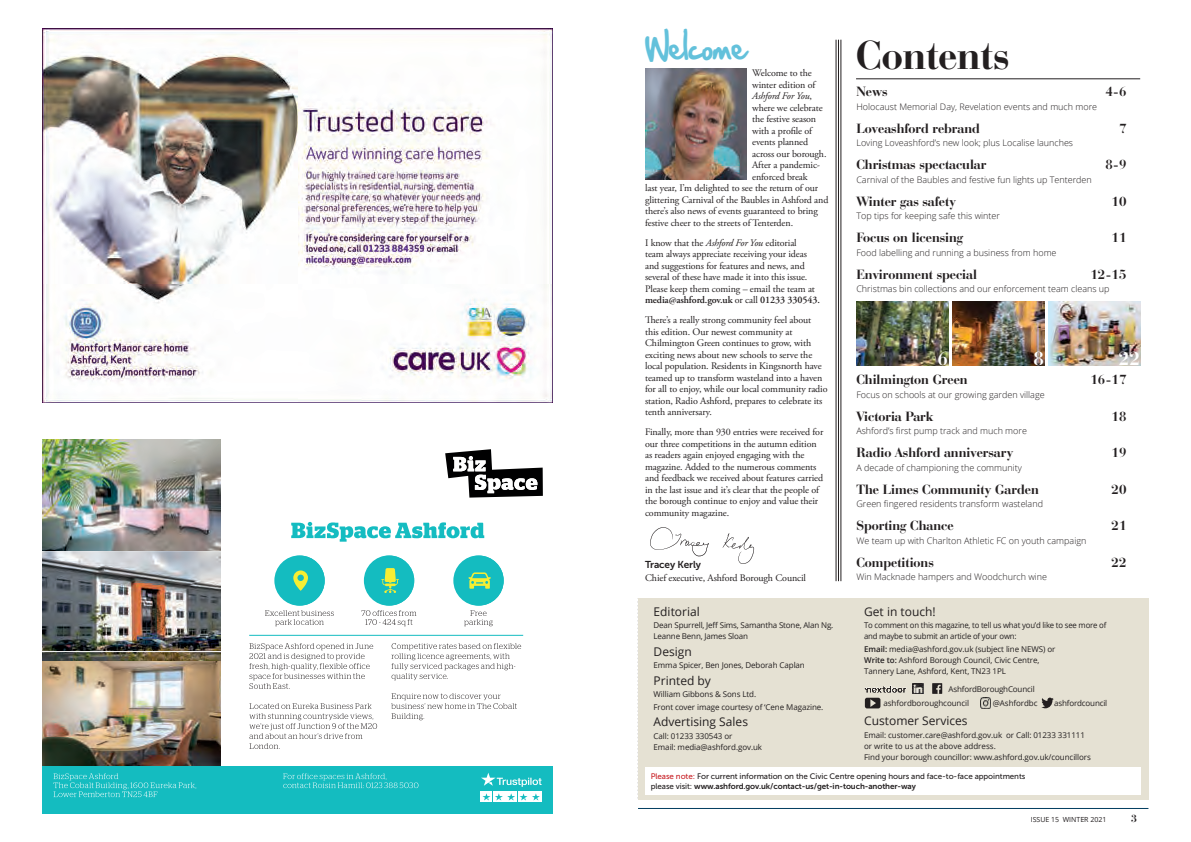
<style>
.page{position:relative;width:1191px;height:842px;background:#fff}
.page>*{position:absolute;margin:0;border:0;box-sizing:border-box;transform-origin:0 0}
.t1{font:700 42px "Bauer Bodoni BT";color:#231f20}
.t2{font:28px "Hand Of Sean";color:#63c1db}
.t3{font:700 20px "Bauer Bodoni BT";color:#fff}
.t4{font:700 14px "Bauer Bodoni BT";color:#231f20}
.t5{font:12px "Open Sans";color:#231f20}
.t6{font:700 11px "Bauer Bodoni BT";color:#231f20}
.t7{font:10px/11.5px "Adobe Garamond Pro";letter-spacing:-.01em;color:#231f20}
.t8{font:italic 10px "Adobe Garamond Pro";letter-spacing:-.01em;color:#231f20}
.t9{font:300 9px "Open Sans";color:#231f20}
.t10{font:8px/11px "Open Sans";letter-spacing:-.01em;color:#231f20}
.t11{font:8px/10px "Museo Sans 500";letter-spacing:-.01em;color:#231f20}
.t12{font:7px "Open Sans";color:#231f20}
.s1{font-style:normal}
.s2{font-style:italic}
.s3{font-weight:600}
.s4{font-family:"Museo Sans 700"}
.s5{color:#c82026}
</style>
<div class="page">
<img style="left:43px;top:661px;width:178px;height:105px">
<img style="left:43px;top:439px;width:178px;height:222px">
<hr style="left:43px;top:550px;width:182px;height:1px;background:#fff">
<hr style="left:43px;top:651px;width:182px;height:1px;background:#fff">
<div style="left:43px;top:766px;width:510px;height:48px;background:#14bcc0"></div>
<div style="left:530px;top:791px;width:11px;height:11px;background:#fff"></div>
<div style="left:481px;top:791px;width:11px;height:11px;background:#fff"></div>
<svg style="left:493px;top:791px;width:11px;height:11px"></svg>
<svg style="left:505px;top:791px;width:12px;height:11px"></svg>
<div style="left:518px;top:791px;width:11px;height:11px;background:#fff"></div>
<svg style="left:482px;top:793px;width:58px;height:7px"></svg>
<svg style="left:481px;top:773px;width:60px;height:14px"></svg>
<svg style="left:53px;top:773px;width:143px;height:24px"></svg>
<svg style="left:283px;top:773px;width:135px;height:15px"></svg>
<svg style="left:445px;top:449px;width:98px;height:49px"></svg>
<svg style="left:291px;top:522px;width:193px;height:20px"></svg>
<svg style="left:265px;top:555px;width:69px;height:71px"></svg>
<svg style="left:361px;top:555px;width:55px;height:71px"></svg>
<svg style="left:454px;top:555px;width:50px;height:71px"></svg>
<svg style="left:249px;top:703px;width:128px;height:46px"></svg>
<svg style="left:249px;top:643px;width:124px;height:46px"></svg>
<svg style="left:391px;top:693px;width:126px;height:27px"></svg>
<svg style="left:391px;top:643px;width:130px;height:37px"></svg>
<hr style="left:249px;top:635px;width:274px;height:1px;background:#14bcc1">
<img style="left:43px;top:28px;width:510px;height:375px">
<svg style="left:650px;top:527px;width:59px;height:29px"></svg>
<svg style="left:722px;top:533px;width:32px;height:31px"></svg>
<hr style="left:638px;top:808px;width:510px;height:1px;background:#023d5f">
<hr style="left:836px;top:40px;width:1px;height:541px;background:#231f20">
<hr style="left:838px;top:40px;width:1px;height:541px;background:#231f20">
<hr style="left:840px;top:40px;width:1px;height:541px;background:#231f20">
<hr style="left:856px;top:79px;width:284px;height:1px;background:#231f20">
<img style="left:645px;top:69px;width:101px;height:110px">
<svg style="left:638px;top:598px;width:511px;height:202px;background:#e7e3d7"></svg>
<img style="left:856px;top:301px;width:92px;height:64px">
<img style="left:952px;top:301px;width:92px;height:64px">
<img style="left:1048px;top:301px;width:92px;height:64px">
<p class="t2" style="left:645px;top:22px;width:103px">Welcome</p>
<p class="t7" style="left:752px;top:67px;width:61px">Welcome to the</p>
<p class="t7" style="left:752px;top:79px;width:65px">winter edition of</p>
<p class="t8" style="left:752px;top:90px;width:61px">Ashford For You<span class="s1">,</span></p>
<p class="t7" style="left:752px;top:102px;width:72px">where we celebrate</p>
<p class="t7" style="left:752px;top:113px;width:65px">the festive season</p>
<p class="t7" style="left:752px;top:125px;width:62px">with a profile of</p>
<p class="t7" style="left:752px;top:136px;width:58px">events planned</p>
<p class="t7" style="left:752px;top:148px;width:76px">across our borough.</p>
<p class="t7" style="left:752px;top:159px;width:69px">After a pandemic-</p>
<p class="t7" style="left:752px;top:171px;width:57px">enforced break</p>
<p class="t7" style="left:645px;top:182px;width:175px">last year, I’m delighted to see the return of our</p>
<p class="t7" style="left:645px;top:194px;width:185px">glittering Carnival of the Baubles in Ashford and</p>
<p class="t7" style="left:645px;top:205px;width:174px">there’s also news of events guaranteed to bring</p>
<p class="t7" style="left:645px;top:217px;width:150px">festive cheer to the streets of Tenterden.</p>
<p class="t7" style="left:645px;top:237px;width:176px">I know that the <span class="s2">Ashford For You</span> editorial<br>team always appreciate receiving your ideas and suggestions for features and news, and several of these have made it into this issue.<br>Please keep them coming – email the team at <span class="s3">media@ashford.gov.uk</span> or call <span class="s3">01233 330543.</span></p>
<p class="t7" style="left:645px;top:314px;width:184px">There’s a really strong community feel about<br>this edition. Our newest community at Chilmington Green continues to grow, with exciting news about new schools to serve the local population. Residents in Kingsnorth have teamed up to transform wasteland into a haven for all to enjoy, while our local community radio station, Radio Ashford, prepares to celebrate its tenth anniversary.</p>
<p class="t7" style="left:645px;top:426px;width:180px">Finally, more than 930 entries were received for our three competitions in the autumn edition as readers again enjoyed engaging with the magazine. Added to the numerous comments and feedback we received about features carried in the last issue and it’s clear that the people of the borough continue to enjoy and value their community magazine.</p>
<p class="t7" style="left:645px;top:559px;width:162px;line-height:12.9px"><span class="s4">Tracey Kerly<br></span>Chief executive, Ashford Borough Council</p>
<p class="t1" style="left:856px;top:28px;width:155px">Contents</p>
<p class="t4" style="left:856px;top:83px;width:33px">News</p>
<p class="t4" style="left:1105px;top:83px;width:23px">4-6</p>
<p class="t9" style="left:856px;top:100px;width:242px">Holocaust Memorial Day, Revelation events and much more</p>
<p class="t4" style="left:856px;top:119px;width:125px">Loveashford rebrand</p>
<p class="t4" style="left:1119px;top:119px;width:9px">7</p>
<p class="t9" style="left:856px;top:137px;width:218px">Loving Loveashford’s new look; plus Localise launches</p>
<p class="t4" style="left:856px;top:156px;width:131px">Christmas spectacular</p>
<p class="t4" style="left:1105px;top:156px;width:23px">8-9</p>
<p class="t9" style="left:856px;top:173px;width:237px">Carnival of the Baubles and festive fun lights up Tenterden</p>
<p class="t4" style="left:856px;top:192px;width:101px">Winter gas safety</p>
<p class="t4" style="left:1111px;top:192px;width:16px">10</p>
<p class="t9" style="left:856px;top:210px;width:145px">Top tips for keeping safe this winter</p>
<p class="t4" style="left:856px;top:229px;width:108px">Focus on licensing</p>
<p class="t4" style="left:1111px;top:229px;width:16px">11</p>
<p class="t9" style="left:856px;top:246px;width:202px">Food labelling and running a business from home</p>
<p class="t4" style="left:856px;top:265px;width:122px">Environment special</p>
<p class="t4" style="left:1090px;top:265px;width:38px">12-15</p>
<p class="t9" style="left:856px;top:283px;width:255px">Christmas bin collections and our enforcement team cleans up</p>
<p class="t3" style="left:937px;top:346px;width:12px">6</p>
<p class="t3" style="left:1033px;top:346px;width:12px">8</p>
<p class="t3" style="left:1119px;top:346px;width:23px">22</p>
<p class="t4" style="left:856px;top:371px;width:113px">Chilmington Green</p>
<p class="t4" style="left:1090px;top:371px;width:38px">16-17</p>
<p class="t9" style="left:856px;top:388px;width:190px">Focus on schools at our growing garden village</p>
<p class="t4" style="left:856px;top:407px;width:79px">Victoria Park</p>
<p class="t4" style="left:1111px;top:407px;width:16px">18</p>
<p class="t9" style="left:856px;top:425px;width:172px">Ashford’s first pump track and much more</p>
<p class="t4" style="left:856px;top:444px;width:158px">Radio Ashford anniversary</p>
<p class="t4" style="left:1111px;top:444px;width:16px">19</p>
<p class="t9" style="left:856px;top:461px;width:167px">A decade of championing the community</p>
<p class="t4" style="left:856px;top:480px;width:184px">The Limes Community Garden</p>
<p class="t4" style="left:1111px;top:480px;width:16px">20</p>
<p class="t9" style="left:856px;top:498px;width:188px">Green fingered residents transform wasteland</p>
<p class="t4" style="left:856px;top:517px;width:99px">Sporting Chance</p>
<p class="t4" style="left:1111px;top:517px;width:16px">21</p>
<p class="t9" style="left:856px;top:534px;width:231px">We team up with Charlton Athletic FC on youth campaign</p>
<p class="t4" style="left:856px;top:553px;width:79px">Competitions</p>
<p class="t4" style="left:1111px;top:553px;width:16px">22</p>
<p class="t9" style="left:856px;top:571px;width:192px">Win Macknade hampers and Woodchurch wine</p>
<p class="t5" style="left:864px;top:603px;width:73px">Get in touch!</p>
<p class="t10" style="left:864px;top:620px;width:244px">To comment on this magazine, to tell us what you’d like to see more of and maybe to submit an article of your own:</p>
<p class="t10" style="left:864px;top:643px;width:193px"><span class="s3">Email:</span> media@ashford.gov.uk (subject line NEWS) or<br><span class="s3">Write to:</span> Ashford Borough Council, Civic Centre,<br>Tannery Lane, Ashford, Kent, TN23 1PL</p>
<p class="t5" style="left:653px;top:603px;width:48px">Editorial</p>
<p class="t10" style="left:653px;top:620px;width:181px">Dean Spurrell, Jeff Sims, Samantha Stone, Alan Ng.<br>Leanne Benn, James Sloan</p>
<p class="t5" style="left:653px;top:643px;width:40px">Design</p>
<p class="t10" style="left:653px;top:660px;width:153px">Emma Spicer, Ben Jones, Deborah Caplan</p>
<p class="t5" style="left:653px;top:672px;width:59px">Printed by</p>
<p class="t10" style="left:653px;top:688px;width:171px;line-height:12.4px">William Gibbons &amp; Sons Ltd.<br>Front cover image courtesy of ‘Cene Magazine.</p>
<p class="t5" style="left:653px;top:714px;width:96px">Advertising Sales</p>
<p class="t10" style="left:653px;top:730px;width:110px">Call: 01233 330543 or<br>Email: media@ashford.gov.uk</p>
<p class="t10" style="left:992px;top:681px;width:46px;line-height:14.5px;text-indent:-44px">AshfordBoroughCouncil @Ashfordbc</p>
<p class="t10" style="left:883px;top:697px;width:87px">ashfordboroughcouncil</p>
<p class="t10" style="left:1054px;top:698px;width:55px">ashfordcouncil</p>
<p class="t5" style="left:864px;top:713px;width:105px">Customer Services</p>
<p class="t10" style="left:864px;top:729px;width:228px">Email: customer.care@ashford.gov.uk or Call: 01233 331111 or write to us at the above address.<br>Find your borough councillor: www.ashford.gov.uk/councillors</p>
<p class="t11" style="left:651px;top:771px;width:376px"><span class="s5">Please note:</span> For current information on the Civic Centre opening hours and face-to-face appointments please visit: <span class="s4">www.ashford.gov.uk/contact-us/get-in-touch-another-way</span></p>
<p class="t12" style="left:1030px;top:815px;width:77px">ISSUE 15 WINTER 2021</p>
<p class="t6" style="left:1131px;top:812px;width:7px">3</p>
</div>
